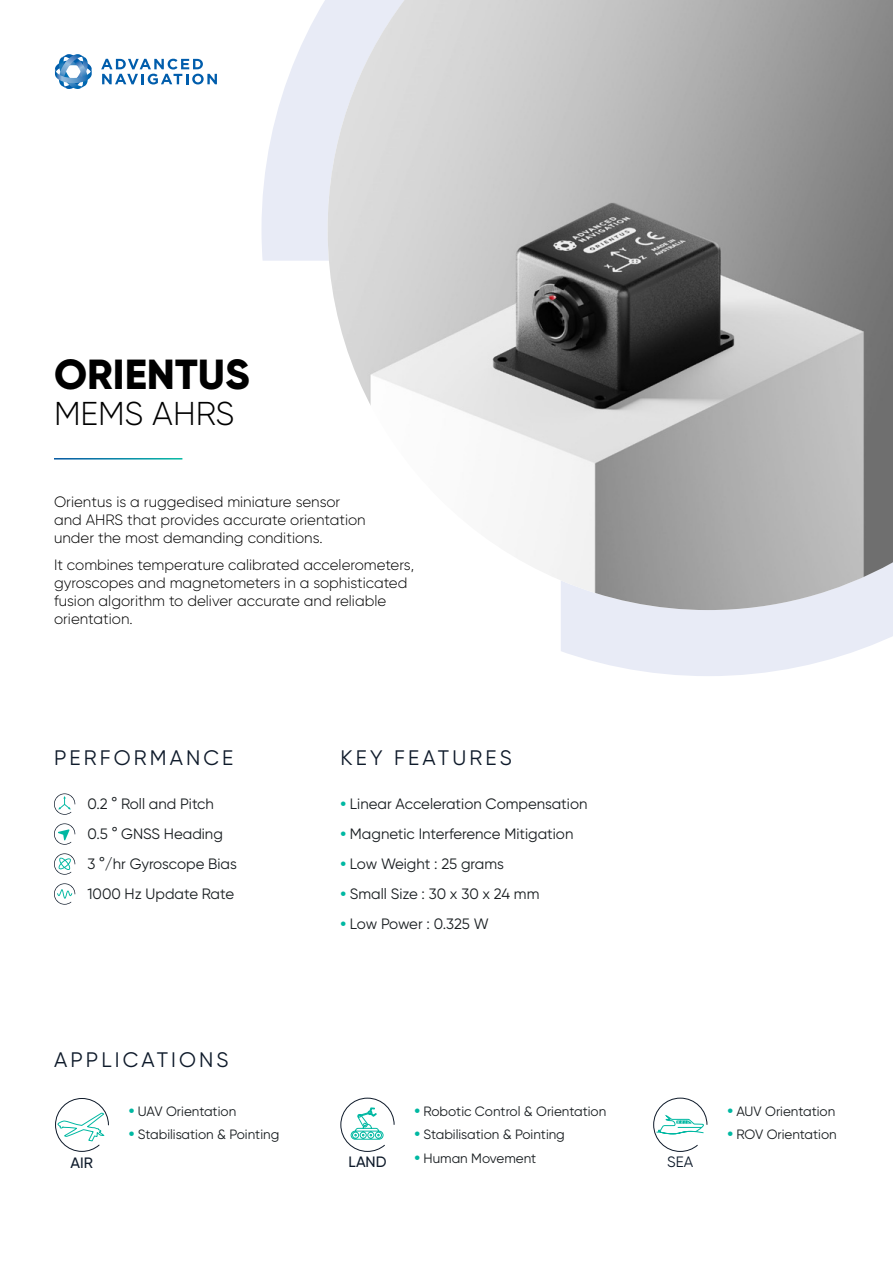
<style>
.page{position:relative;width:893px;height:1263px;background:#fff}
.page>*{position:absolute;margin:0;border:0;box-sizing:border-box;transform-origin:0 0}
.t1{font:800 42px "Gilroy";color:#000}
.t2{font:300 33px "Gilroy";color:#000}
.t3{font:21px "Gilroy";letter-spacing:.15em;color:#0e1a2a}
.t4{font:300 15px/18px "Gilroy";color:#000}
.t5{font:15px/30px "Gilroy";color:#181d20}
.t6{font:15px "Gilroy";letter-spacing:-.02em;color:#181d20}
.t7{font:500 15px "Gilroy";color:#0e1a2a}
.t8{font:15px "Gilroy";color:#0e1a2a}
.t9{font:13.5px "Gilroy";color:#181d20}
.s1{font-weight:800;color:#00b8a2}
.s2{font-weight:800;font-size:15px;color:#00b8a2}
</style>
<div class="page">
<svg style="left:261px;top:0;width:632px;height:676px"></svg>
<svg style="left:261px;top:261px;width:300px;height:410px"></svg>
<img style="left:328px;top:0;width:565px;height:610px">
<svg style="left:101px;top:59px;width:116px;height:25px"></svg>
<svg style="left:55px;top:54px;width:37px;height:35px"></svg>
<svg style="left:340px;top:1097px;width:55px;height:55px"></svg>
<svg style="left:653px;top:1097px;width:55px;height:55px"></svg>
<svg style="left:54px;top:793px;width:21px;height:22px"></svg>
<svg style="left:54px;top:823px;width:21px;height:22px"></svg>
<svg style="left:54px;top:853px;width:21px;height:22px"></svg>
<svg style="left:54px;top:883px;width:21px;height:22px"></svg>
<svg style="left:55px;top:1098px;width:54px;height:54px"></svg>
<h1 class="t1" style="left:54px;top:348px;width:197px">ORIENTUS</h1>
<h2 class="t2" style="left:54px;top:393px;width:182px">MEMS AHRS</h2>
<p class="t4" style="left:54px;top:493px;width:313px">Orientus is a ruggedised miniature sensor and AHRS that provides accurate orientation under the most demanding conditions.</p>
<p class="t4" style="left:54px;top:555px;width:361px">It combines temperature calibrated accelerometers, gyroscopes and magnetometers in a sophisticated fusion algorithm to deliver accurate and reliable orientation.</p>
<h3 class="t3" style="left:54px;top:745px;width:181px">PERFORMANCE</h3>
<h3 class="t3" style="left:340px;top:745px;width:173px">KEY FEATURES</h3>
<p class="t5" style="left:87px;top:789px;width:151px">0.2 ° Roll and Pitch<br>0.5 ° GNSS Heading<br>3 °/hr Gyroscope Bias<br>1000 Hz Update Rate</p>
<p class="t5" style="left:340px;top:789px;width:248px"><span class="s1">•</span> Linear Acceleration Compensation</p>
<p class="t5" style="left:340px;top:819px;width:234px"><span class="s1">•</span> Magnetic Interference Mitigation</p>
<p class="t5" style="left:340px;top:849px;width:165px"><span class="s1">•</span> Low Weight : 25 grams</p>
<p class="t5" style="left:340px;top:879px;width:200px"><span class="s1">•</span> Small Size : 30 x 30 x 24 mm</p>
<p class="t6" style="left:340px;top:915px;width:150px"><span class="s1">•</span> Low Power : 0.325 W</p>
<h3 class="t3" style="left:54px;top:1047px;width:176px">APPLICATIONS</h3>
<p class="t7" style="left:71px;top:1153px;width:24px">AIR</p>
<p class="t9" style="left:129px;top:1103px;width:109px"><span class="s2">•</span> UAV Orientation</p>
<p class="t9" style="left:129px;top:1126px;width:152px"><span class="s2">•</span> Stabilisation &amp; Pointing</p>
<p class="t9" style="left:414px;top:1103px;width:193px"><span class="s2">•</span> Robotic Control &amp; Orientation</p>
<p class="t9" style="left:414px;top:1126px;width:152px"><span class="s2">•</span> Stabilisation &amp; Pointing</p>
<p class="t9" style="left:414px;top:1150px;width:123px"><span class="s2">•</span> Human Movement</p>
<p class="t7" style="left:348px;top:1153px;width:40px">LAND</p>
<p class="t8" style="left:667px;top:1153px;width:28px">SEA</p>
<p class="t9" style="left:727px;top:1103px;width:109px"><span class="s2">•</span> AUV Orientation</p>
<p class="t9" style="left:727px;top:1126px;width:111px"><span class="s2">•</span> ROV Orientation</p>
</div>
